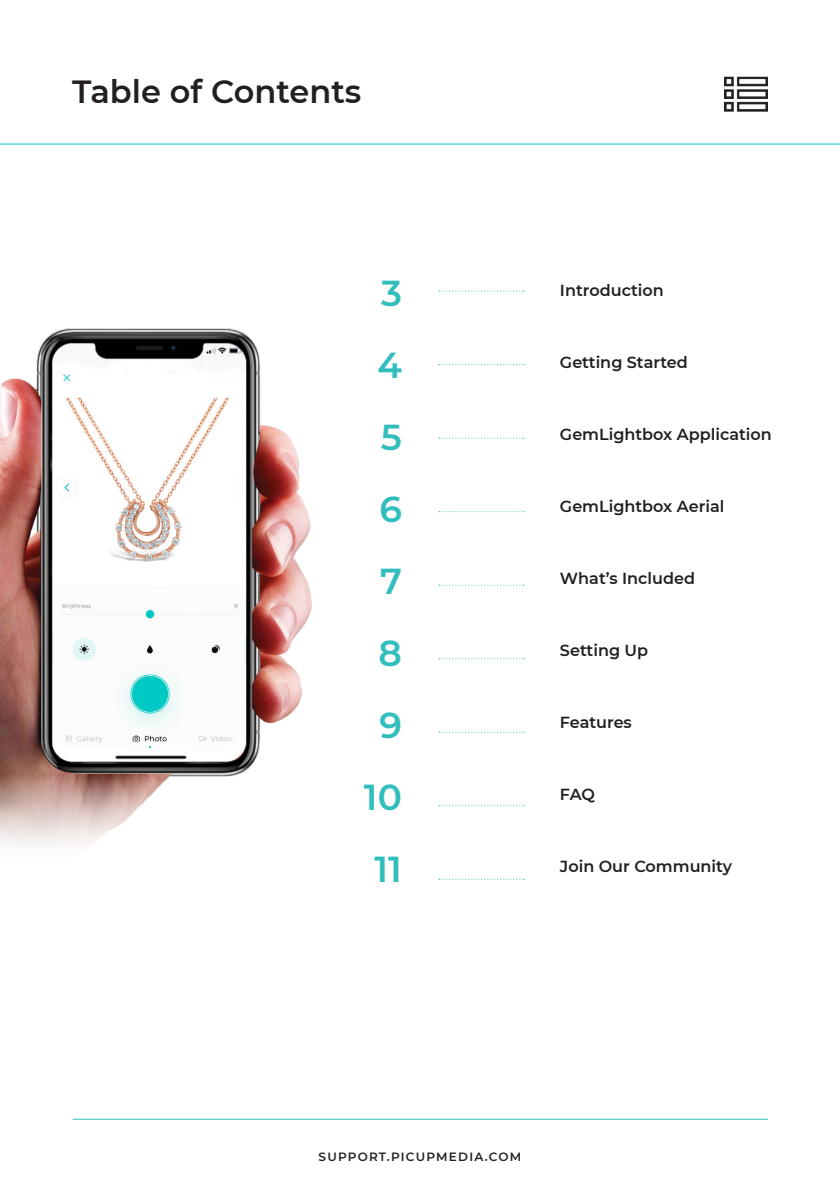
<style>
.page{position:relative;width:840px;height:1191px;background:#fff}
.page>*{position:absolute;margin:0;border:0;box-sizing:border-box;transform-origin:0 0}
.t1{font:600 36px "Montserrat";color:#31bebc}
.Title_Page{font:600 32px "Montserrat";color:#231f20}
.t2{font:600 16px "Montserrat";color:#231f20}
.t3{font:600 12px "Montserrat";letter-spacing:.1em;color:#231f20}
</style>
<div class="page">
<img style="left:0;top:328px;width:312px;height:518px">
<hr style="left:73px;top:1118px;width:694px;height:1px;background:#31bebc">
<hr style="left:0;top:144px;width:839px;height:1px;background:#00c9c4">
<svg style="left:439px;top:364px;width:84px;height:1px"></svg>
<svg style="left:439px;top:291px;width:84px;height:1px"></svg>
<svg style="left:439px;top:437px;width:84px;height:1px"></svg>
<svg style="left:439px;top:511px;width:84px;height:1px"></svg>
<svg style="left:439px;top:584px;width:84px;height:1px"></svg>
<svg style="left:439px;top:658px;width:84px;height:1px"></svg>
<svg style="left:439px;top:731px;width:81px;height:1px"></svg>
<svg style="left:439px;top:805px;width:84px;height:1px"></svg>
<svg style="left:439px;top:878px;width:81px;height:1px"></svg>
<img style="left:724px;top:76px;width:43px;height:36px">
<p class="Title_Page" style="left:72px;top:69px;width:291px">Table of Contents</p>
<p class="t1" style="left:381px;top:267px;width:22px">3</p>
<p class="t2" style="left:559px;top:279px;width:105px">Introduction</p>
<p class="t1" style="left:377px;top:339px;width:26px">4</p>
<p class="t2" style="left:559px;top:351px;width:129px">Getting Started</p>
<p class="t1" style="left:381px;top:411px;width:23px">5</p>
<p class="t2" style="left:559px;top:423px;width:213px">GemLightbox Application</p>
<p class="t1" style="left:379px;top:483px;width:24px">6</p>
<p class="t2" style="left:559px;top:495px;width:166px">GemLightbox Aerial</p>
<p class="t1" style="left:380px;top:555px;width:23px">7</p>
<p class="t2" style="left:559px;top:567px;width:136px">What’s Included</p>
<p class="t1" style="left:378px;top:627px;width:25px">8</p>
<p class="t2" style="left:559px;top:639px;width:90px">Setting Up</p>
<p class="t1" style="left:379px;top:699px;width:24px">9</p>
<p class="t2" style="left:559px;top:711px;width:73px">Features</p>
<p class="t1" style="left:364px;top:771px;width:39px">10</p>
<p class="t2" style="left:559px;top:783px;width:37px">FAQ</p>
<p class="t1" style="left:374px;top:843px;width:29px">11</p>
<p class="t2" style="left:559px;top:855px;width:173px">Join Our Community</p>
<p class="t3" style="left:318px;top:1148px;width:204px">SUPPORT.PICUPMEDIA.COM</p>
</div>
